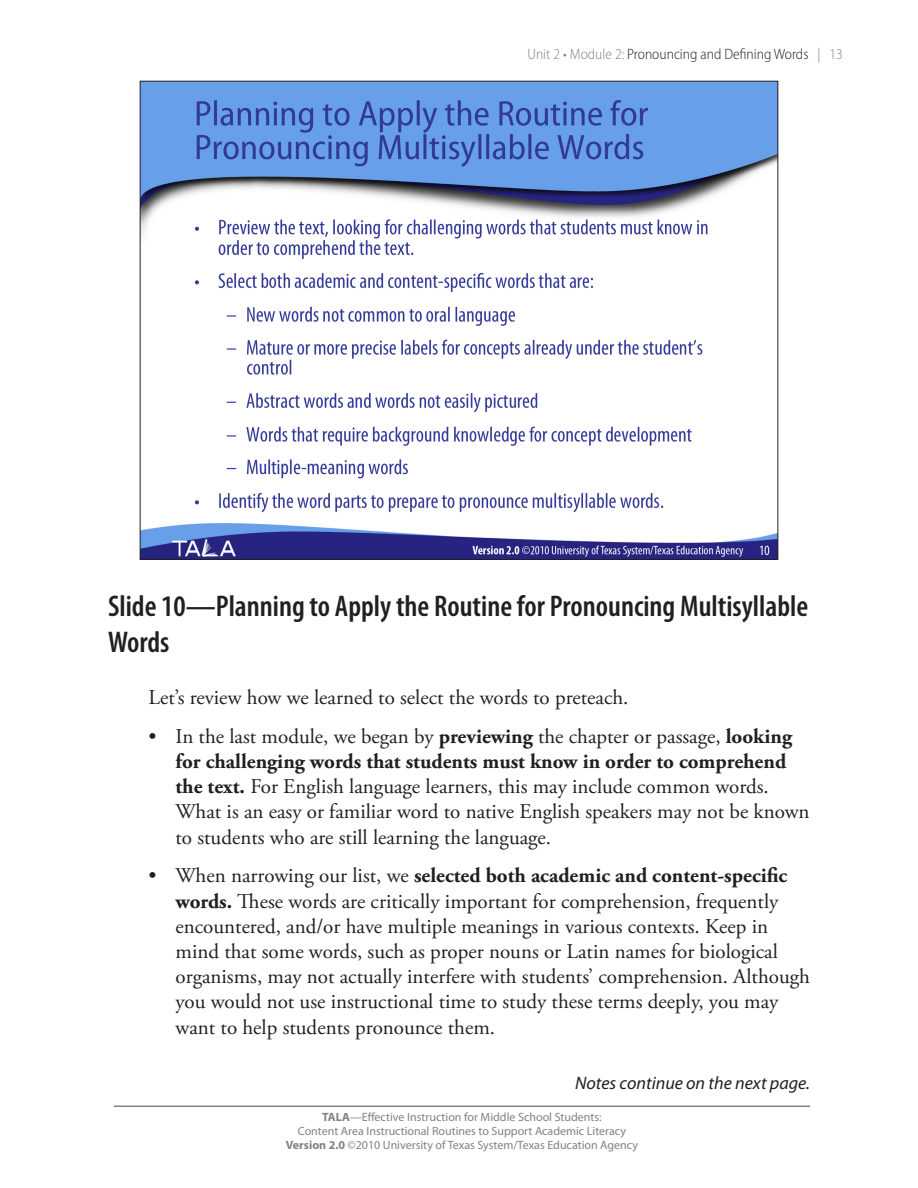
<style>
.page{position:relative;width:918px;height:1188px;background:#fff}
.page>*{position:absolute;margin:0;border:0;box-sizing:border-box;transform-origin:0 0}
.Slide_Name{font:600 condensed 30px/36px "Myriad Pro";color:#231f20}
.Bullets___Numbers{font:21px/25.2px "Adobe Garamond Pro";color:#231f20}
.Text{font:21px "Adobe Garamond Pro";color:#231f20}
.Notes_Continue{font:italic 18px "Myriad Pro";color:#231f20}
.t1{font:300 semi-condensed 15px "Myriad Pro";color:#231f20}
.t2{font:12px/14.4px "Myriad Pro";color:#808285;text-align:center}
.s1{color:#808285}
.s2{font-weight:700}
</style>
<div class="page">
<hr style="left:114px;top:1106px;width:696px;height:1px;background:#808285">
<img style="left:142px;top:83px;width:634px;height:475px">
<p class="t1" style="left:527px;top:46px;width:317px"><span class="s1">Unit 2 • Module 2:</span> Pronouncing and Defining Words <span class="s1">| 13</span></p>
<p class="Slide_Name" style="left:108px;top:589px;width:702px">Slide 10—Planning to Apply the Routine for Pronouncing Multisyllable<br>Words</p>
<p class="Text" style="left:148px;top:685px;width:482px">Let’s review how we learned to select the words to preteach.</p>
<p class="Bullets___Numbers" style="left:176px;top:724px;width:636px;text-indent:-27px">• In the last module, we began by <span class="s2">previewing</span> the chapter or passage, <span class="s2">looking for challenging words that students must know in order to comprehend the text.</span> For English language learners, this may include common words.<br>What is an easy or familiar word to native English speakers may not be known to students who are still learning the language.</p>
<p class="Bullets___Numbers" style="left:176px;top:864px;width:636px;text-indent:-27px">• When narrowing our list, we <span class="s2">selected both academic and content-specific words.</span> These words are critically important for comprehension, frequently encountered, and/or have multiple meanings in various contexts. Keep in mind that some words, such as proper nouns or Latin names for biological organisms, may not actually interfere with students’ comprehension. Although you would not use instructional time to study these terms deeply, you may want to help students pronounce them.</p>
<p class="Notes_Continue" style="left:575px;top:1073px;width:236px">Notes continue on the next page.</p>
<p class="t2" style="left:286px;top:1110px;width:354px"><span class="s2">TALA</span>—Effective Instruction for Middle School Students:<br>Content Area Instructional Routines to Support Academic Literacy<br><span class="s2">Version 2.0</span> ©2010 University of Texas System/Texas Education Agency</p>
</div>
